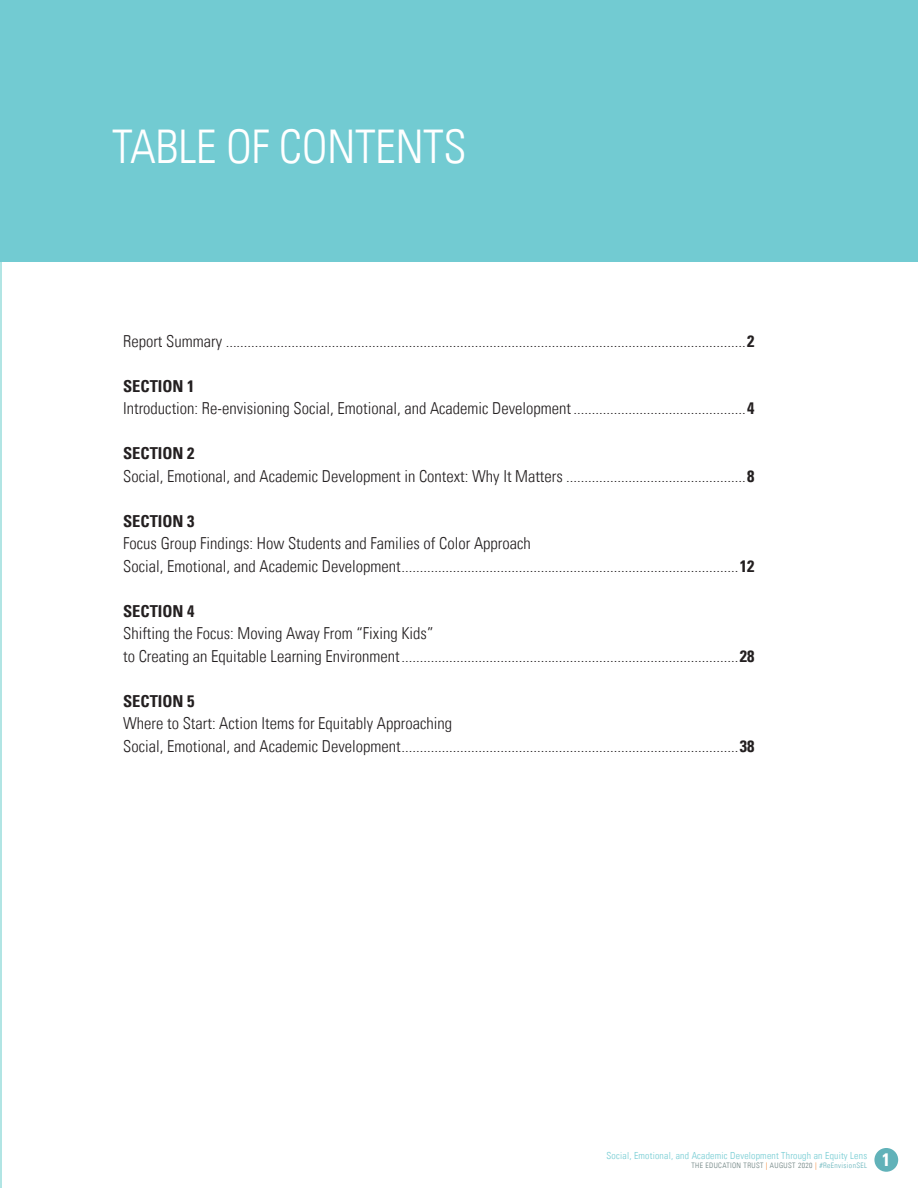
<style>
.page{position:relative;width:918px;height:1188px;background:#fff}
.page>*{position:absolute;margin:0;border:0;box-sizing:border-box;transform-origin:0 0}
.HE__Heading_Blue{font:300 condensed 46.5px "Univers LT";letter-spacing:-.01em;color:#fff}
.t1{font:700 condensed 18px "Univers LT";color:#fff}
.HE_Body{font:300 condensed 16.5px/22.5px "Univers LT";color:#231f20}
.t2{font:300 condensed 9.75px "Univers LT";letter-spacing:.02em;color:#72cbd2}
.t3{font:300 condensed 7.5px "Univers LT";letter-spacing:.05em;color:#667b7a}
.s1{font-weight:700}
.s2{color:#f47b20}
.s3{color:#61b2b9}
</style>
<div class="page">
<div style="left:874px;top:1148px;width:24px;height:24px;background:#61b2b9;border-radius:50%"></div>
<hr style="left:0;top:0;width:2px;height:1188px;background:#b1e5e4">
<div style="left:0;top:0;width:918px;height:261px;background:#72cbd2"></div>
<p class="HE__Heading_Blue" style="left:112px;top:119px;width:356px">TABLE OF CONTENTS</p>
<p class="HE_Body" style="left:123px;top:329px;width:633px">Report Summary ..............................................................................................................................................<span class="s1">2</span></p>
<p class="HE_Body" style="left:123px;top:374px;width:633px"><span class="s1">SECTION 1<br></span>Introduction: Re-envisioning Social, Emotional, and Academic Development ...............................................<span class="s1">4</span></p>
<p class="HE_Body" style="left:123px;top:442px;width:633px"><span class="s1">SECTION 2<br></span>Social, Emotional, and Academic Development in Context: Why It Matters .................................................<span class="s1">8</span></p>
<p class="HE_Body" style="left:123px;top:509px;width:633px"><span class="s1">SECTION 3<br></span>Focus Group Findings: How Students and Families of Color Approach<br>Social, Emotional, and Academic Development............................................................................................<span class="s1">12</span></p>
<p class="HE_Body" style="left:123px;top:599px;width:633px"><span class="s1">SECTION 4<br></span>Shifting the Focus: Moving Away From “Fixing Kids”<br>to Creating an Equitable Learning Environment............................................................................................<span class="s1">28</span></p>
<p class="HE_Body" style="left:123px;top:689px;width:633px"><span class="s1">SECTION 5<br></span>Where to Start: Action Items for Equitably Approaching<br>Social, Emotional, and Academic Development............................................................................................<span class="s1">38</span></p>
<p class="t2" style="left:607px;top:1150px;width:262px">Social, Emotional, and Academic Development Through an Equity Lens</p>
<p class="t3" style="left:691px;top:1161px;width:177px">THE EDUCATION TRUST <span class="s2">|</span> AUGUST 2020 <span class="s2">|</span> <span class="s3">#ReEnvisionSEL</span></p>
<p class="t1" style="left:882px;top:1149px;width:9px">1</p>
</div>
